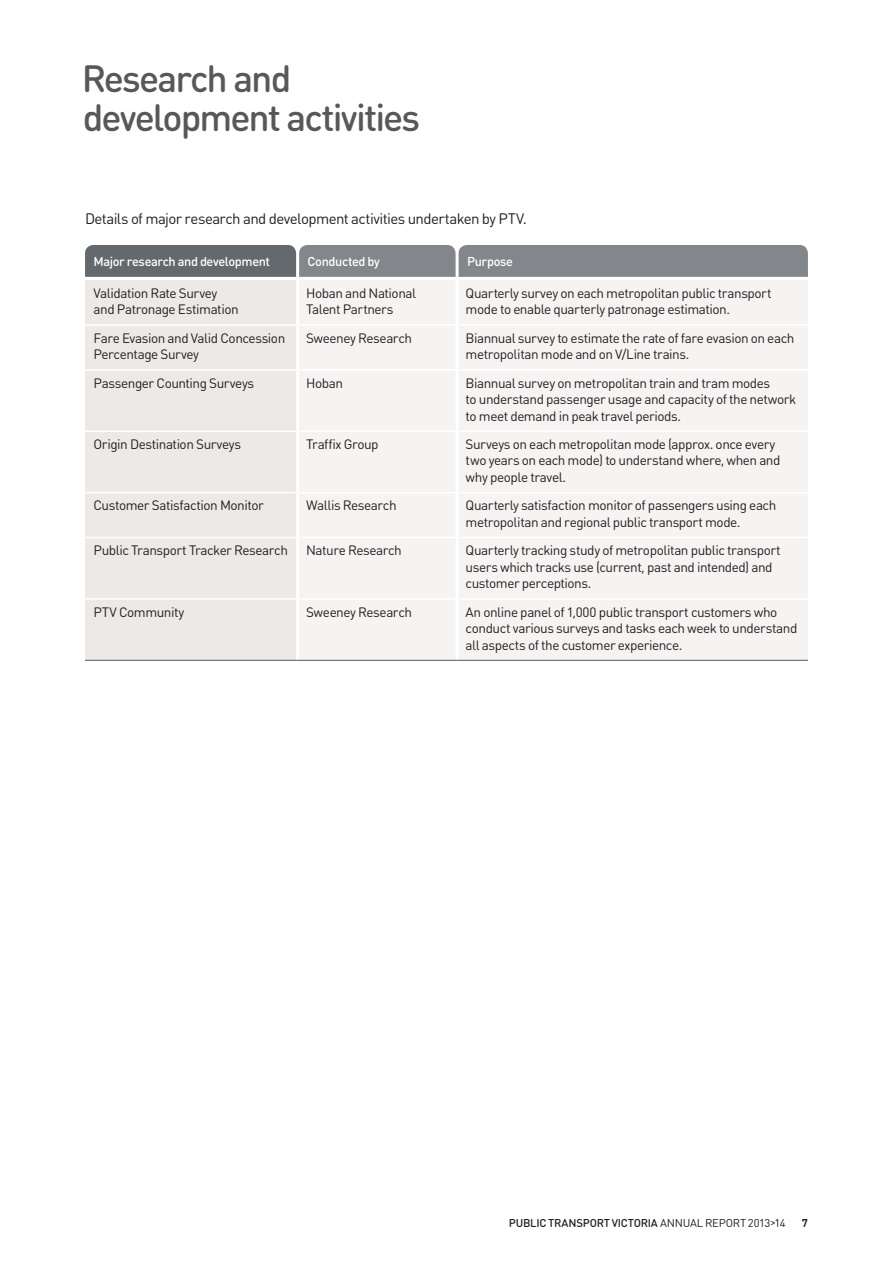
<style>
.page{position:relative;width:893px;height:1263px;background:#fff}
.page>*{position:absolute;margin:0;border:0;box-sizing:border-box;transform-origin:0 0}
.t1{font:500 37.5px/39px "DIN Round OT";letter-spacing:-.05em;color:#57585a}
.t2{font:15px "DIN Round OT";letter-spacing:-.04em;color:#231f20}
.t3{font:13.5px/16.5px "DIN Round OT";letter-spacing:-.035em;color:#231f20}
.t4{font:500 12.75px "DIN Round OT";letter-spacing:-.03em;color:#fff}
.t5{font:500 11.25px "DIN Round OT";letter-spacing:-.02em;color:#231f20}
.t6{font:700 11.25px "DIN Round OT";color:#231f20}
.s1{font-weight:400}
</style>
<div class="page">
<div style="left:85px;top:280px;width:211px;height:380px;background:#ece9e7"></div>
<div style="left:299px;top:280px;width:509px;height:380px;background:#f5f4f3"></div>
<hr style="left:85px;top:324px;width:213px;height:2px;background:#fff">
<hr style="left:457px;top:324px;width:351px;height:2px;background:#fff">
<hr style="left:85px;top:369px;width:213px;height:2px;background:#fff">
<hr style="left:457px;top:369px;width:351px;height:2px;background:#fff">
<hr style="left:85px;top:430px;width:213px;height:2px;background:#fff">
<hr style="left:457px;top:430px;width:351px;height:2px;background:#fff">
<hr style="left:85px;top:492px;width:213px;height:1px;background:#fff">
<hr style="left:457px;top:492px;width:351px;height:1px;background:#fff">
<hr style="left:85px;top:537px;width:213px;height:1px;background:#fff">
<hr style="left:457px;top:537px;width:351px;height:1px;background:#fff">
<hr style="left:456px;top:280px;width:3px;height:44px;background:#fff">
<hr style="left:456px;top:326px;width:3px;height:43px;background:#fff">
<hr style="left:456px;top:371px;width:3px;height:59px;background:#fff">
<hr style="left:456px;top:432px;width:3px;height:60px;background:#fff">
<hr style="left:456px;top:493px;width:3px;height:44px;background:#fff">
<hr style="left:456px;top:538px;width:3px;height:60px;background:#fff">
<hr style="left:298px;top:324px;width:159px;height:2px;background:#fff">
<hr style="left:298px;top:369px;width:159px;height:2px;background:#fff">
<hr style="left:298px;top:430px;width:159px;height:2px;background:#fff">
<hr style="left:298px;top:492px;width:159px;height:1px;background:#fff">
<hr style="left:298px;top:537px;width:159px;height:1px;background:#fff">
<hr style="left:85px;top:598px;width:213px;height:2px;background:#fff">
<hr style="left:298px;top:598px;width:159px;height:2px;background:#fff">
<hr style="left:457px;top:598px;width:351px;height:2px;background:#fff">
<hr style="left:456px;top:600px;width:3px;height:60px;background:#fff">
<hr style="left:85px;top:660px;width:213px;height:1px;background:#57585a">
<hr style="left:298px;top:660px;width:159px;height:1px;background:#57585a">
<hr style="left:457px;top:660px;width:351px;height:1px;background:#57585a">
<svg style="left:85px;top:245px;width:723px;height:32px;background:#7c8084"></svg>
<h1 class="t1" style="left:82px;top:59px;width:340px">Research and development activities</h1>
<p class="t2" style="left:85px;top:209px;width:443px">Details of major research and development activities undertaken by PTV.</p>
<p class="t4" style="left:94px;top:253px;width:178px">Major research and development</p>
<p class="t4" style="left:308px;top:253px;width:74px">Conducted by</p>
<p class="t4" style="left:467px;top:253px;width:48px">Purpose</p>
<p class="t3" style="left:94px;top:284px;width:147px">Validation Rate Survey and Patronage Estimation</p>
<p class="t3" style="left:306px;top:284px;width:111px">Hoban and National<br>Talent Partners</p>
<p class="t3" style="left:466px;top:284px;width:308px">Quarterly survey on each metropolitan public transport mode to enable quarterly patronage estimation.</p>
<p class="t3" style="left:94px;top:329px;width:193px">Fare Evasion and Valid Concession<br>Percentage Survey</p>
<p class="t3" style="left:306px;top:329px;width:107px">Sweeney Research</p>
<p class="t3" style="left:466px;top:329px;width:330px">Biannual survey to estimate the rate of fare evasion on each metropolitan mode and on V/Line trains.</p>
<p class="t3" style="left:94px;top:374px;width:162px">Passenger Counting Surveys</p>
<p class="t3" style="left:306px;top:374px;width:38px">Hoban</p>
<p class="t3" style="left:466px;top:374px;width:332px">Biannual survey on metropolitan train and tram modes<br>to understand passenger usage and capacity of the network to meet demand in peak travel periods.</p>
<p class="t3" style="left:94px;top:436px;width:149px">Origin Destination Surveys</p>
<p class="t3" style="left:306px;top:436px;width:74px">Traffix Group</p>
<p class="t3" style="left:466px;top:436px;width:316px">Surveys on each metropolitan mode (approx. once every two years on each mode) to understand where, when and why people travel.</p>
<p class="t3" style="left:94px;top:497px;width:172px">Customer Satisfaction M onitor</p>
<p class="t3" style="left:306px;top:497px;width:92px">Wallis Research</p>
<p class="t3" style="left:466px;top:497px;width:312px">Quarterly satisfaction monitor of passengers using each metropolitan and regional public transport mode.</p>
<p class="t3" style="left:94px;top:542px;width:196px">Public Transport Tracker Research</p>
<p class="t3" style="left:306px;top:542px;width:97px">Nature Research</p>
<p class="t3" style="left:466px;top:542px;width:317px">Quarterly tracking study of metropolitan public transport users which tracks use (current, past and intended) and customer perceptions.</p>
<p class="t3" style="left:94px;top:603px;width:92px">PTV Community</p>
<p class="t3" style="left:306px;top:603px;width:107px">Sweeney Research</p>
<p class="t3" style="left:466px;top:603px;width:333px">An online panel of 1,000 public transport customers who conduct various surveys and tasks each week to understand all aspects of the customer experience.</p>
<p class="t5" style="left:509px;top:1216px;width:278px">PUBLIC TRANSPORT VICTORIA <span class="s1">ANNUAL REPORT 2013&gt;14</span></p>
<p class="t6" style="left:802px;top:1215px;width:8px">7</p>
</div>
